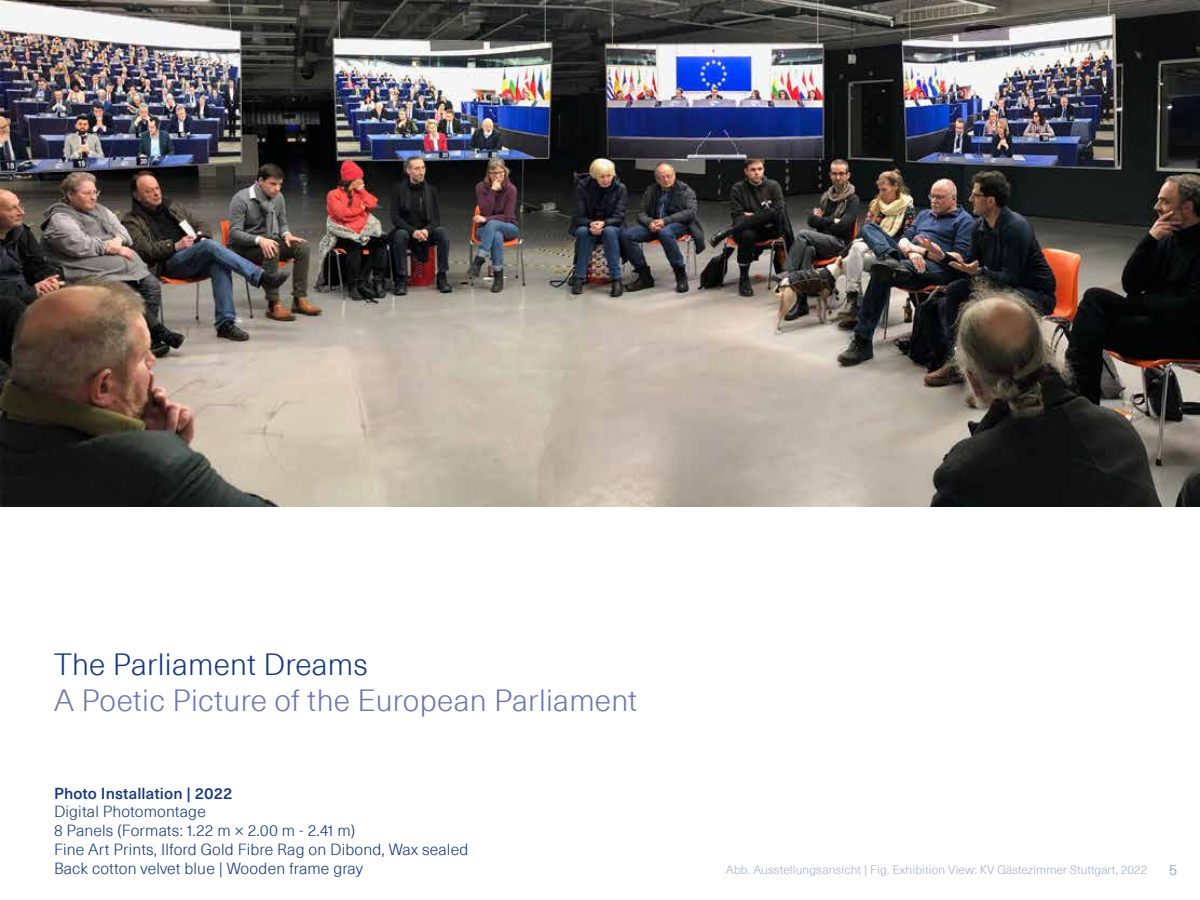
<style>
.page{position:relative;width:1200px;height:900px;background:#fff}
.page>*{position:absolute;margin:0;border:0;box-sizing:border-box;transform-origin:0 0}
.t1{font:300 30px "Neue Haas Unica Pro";letter-spacing:.01em;color:#6e78af}
.t2{font:300 30px "Neue Haas Unica Pro";letter-spacing:.01em;color:#14387f}
.t3{font:300 15.75px/18.9px "Neue Haas Unica Pro";letter-spacing:.01em;color:#14387f}
.t4{font:500 15.75px "Neue Haas Unica Pro";letter-spacing:.01em;color:#14387f}
.t5{font:300 15px "Neue Haas Unica Pro";color:#899bbf}
.t6{font:300 12px "Neue Haas Unica Pro";letter-spacing:.01em;color:#a1afcc}
</style>
<div class="page">
<img style="left:0;top:0;width:1200px;height:507px">
<h1 class="t2" style="left:54px;top:647px;width:315px">The Parliament Dreams</h1>
<h1 class="t1" style="left:54px;top:683px;width:585px">A Poetic Picture of the European Parliament</h1>
<p class="t4" style="left:54px;top:783px;width:180px">Photo Installation | 2022</p>
<p class="t3" style="left:54px;top:803px;width:416px">Digital Photomontage<br>8 Panels (Formats: 1.22 m × 2.00 m - 2.41 m)<br>Fine Art Prints, Ilford Gold Fibre Rag on Dibond, Wax sealed Back cotton velvet blue | Wooden frame gray</p>
<p class="t6" style="left:726px;top:863px;width:423px">Abb. Ausstellungsansicht | Fig. Exhibition View: KV Gästezimmer Stuttgart, 2022</p>
<p class="t5" style="left:1169px;top:861px;width:10px">5</p>
</div>
